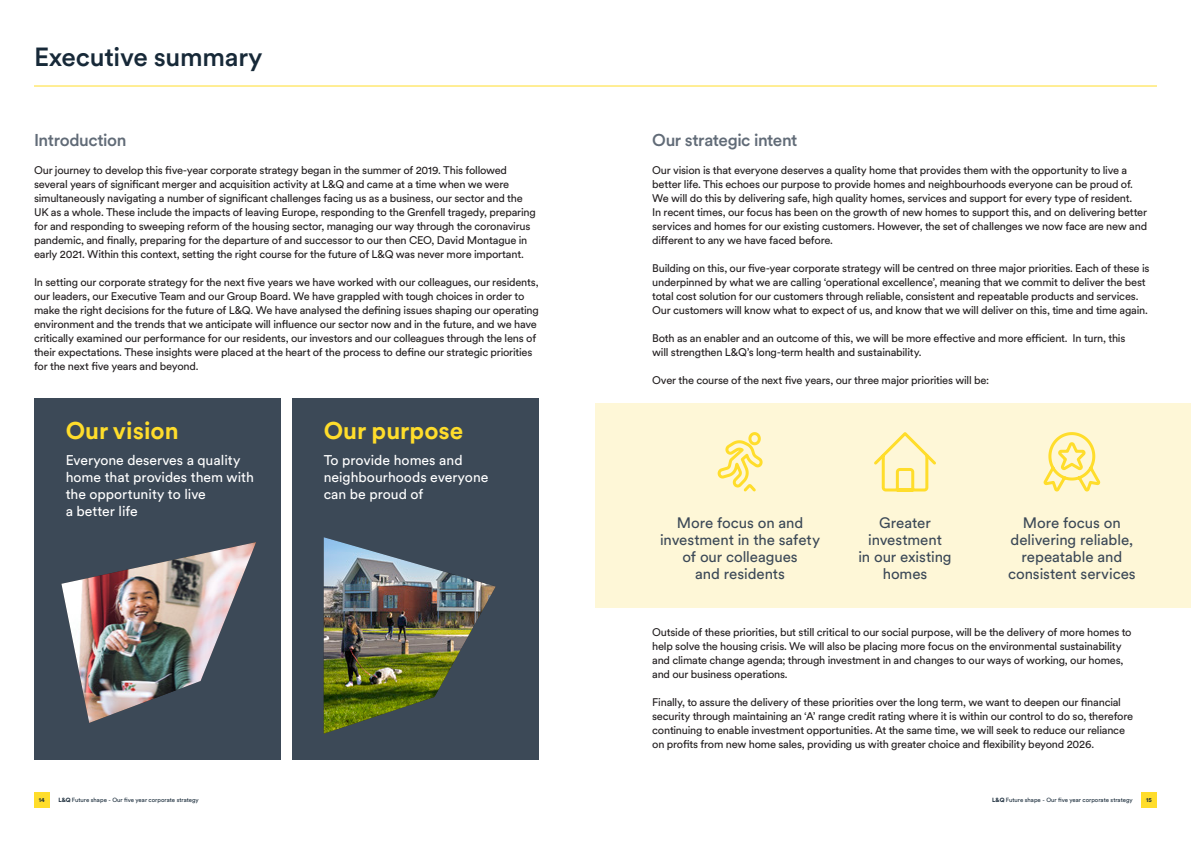
<style>
.page{position:relative;width:1191px;height:842px;background:#fff}
.page>*{position:absolute;margin:0;border:0;box-sizing:border-box;transform-origin:0 0}
.L_Q_Page_titles{font:500 26px "Circular XX";letter-spacing:-.01em;color:#172938}
.t1{font:700 24px "Circular XX";color:#ffdd2b}
._14PT_SUBHEADER{font:500 17px "Circular XX";letter-spacing:-.025em;color:#616b77}
.L_Q_Body_Copy{font:15px/17px "Circular XX";letter-spacing:-.005em;color:#3c4957;text-align:center}
.t2{font:14px/17px "Circular Std";color:#fff}
.t3{font:14px/17px "Circular XX";color:#fff}
._11_PT_BODY{font:11px/14px "Circular XX";letter-spacing:-.02em;color:#231f20}
.t4{font:6px "Circular XX";color:#172938}
.t5{font:700 6px "Circular XX";color:#172938}
.s1{font-weight:700}
</style>
<div class="page">
<div style="left:34px;top:398px;width:247px;height:362px;background:#3c4957"></div>
<div style="left:292px;top:398px;width:246px;height:362px;background:#3c4957"></div>
<hr style="left:34px;top:86px;width:1123px;height:1px;background:#ffdd2b">
<div style="left:595px;top:403px;width:596px;height:205px;background:#fef7d7"></div>
<svg style="left:874px;top:432px;width:62px;height:60px"></svg>
<svg style="left:1043px;top:432px;width:58px;height:60px"></svg>
<svg style="left:717px;top:432px;width:46px;height:60px"></svg>
<img style="left:61px;top:542px;width:195px;height:181px">
<img style="left:324px;top:537px;width:172px;height:197px">
<div style="left:1141px;top:792px;width:16px;height:16px;background:#ffdd2b"></div>
<div style="left:34px;top:792px;width:16px;height:16px;background:#ffdd2b"></div>
<p class="L_Q_Page_titles" style="left:34px;top:39px;width:230px">Executive summary</p>
<p class="_14PT_SUBHEADER" style="left:34px;top:128px;width:94px">Introduction</p>
<p class="_11_PT_BODY" style="left:34px;top:163px;width:503px">Our journey to develop this five-year corporate strategy began in the summer of 2019. This followed several years of significant merger and acquisition activity at L&amp;Q and came at a time when we were simultaneously navigating a number of significant challenges facing us as a business, our sector and the UK as a whole. These include the impacts of leaving Europe, responding to the Grenfell tragedy, preparing for and responding to sweeping reform of the housing sector, managing our way through the coronavirus pandemic, and finally, preparing for the departure of and successor to our then CEO, David Montague in early 2021. Within this context, setting the right course for the future of L&amp;Q was never more important.</p>
<p class="_11_PT_BODY" style="left:34px;top:275px;width:506px">In setting our corporate strategy for the next five years we have worked with our colleagues, our residents, our leaders, our Executive Team and our Group Board. We have grappled with tough choices in order to make the right decisions for the future of L&amp;Q. We have analysed the defining issues shaping our operating environment and the trends that we anticipate will influence our sector now and in the future, and we have critically examined our performance for our residents, our investors and our colleagues through the lens of their expectations. These insights were placed at the heart of the process to define our strategic priorities for the next five years and beyond.</p>
<p class="t1" style="left:66px;top:414px;width:114px">Our vision</p>
<p class="t2" style="left:66px;top:451px;width:190px">Everyone deserves a quality home that provides them with the opportunity to live<br>a better life</p>
<p class="t1" style="left:324px;top:414px;width:141px">Our purpose</p>
<p class="t3" style="left:324px;top:451px;width:166px">To provide homes and neighbourhoods everyone can be proud of</p>
<p class="_14PT_SUBHEADER" style="left:652px;top:128px;width:147px">Our strategic intent</p>
<p class="_11_PT_BODY" style="left:652px;top:163px;width:496px">Our vision is that everyone deserves a quality home that provides them with the opportunity to live a better life. This echoes our purpose to provide homes and neighbourhoods everyone can be proud of.<br>We will do this by delivering safe, high quality homes, services and support for every type of resident.<br>In recent times, our focus has been on the growth of new homes to support this, and on delivering better services and homes for our existing customers. However, the set of challenges we now face are new and different to any we have faced before.</p>
<p class="_11_PT_BODY" style="left:652px;top:261px;width:499px">Building on this, our five-year corporate strategy will be centred on three major priorities. Each of these is underpinned by what we are calling ‘operational excellence’, meaning that we commit to deliver the best total cost solution for our customers through reliable, consistent and repeatable products and services.<br>Our customers will know what to expect of us, and know that we will deliver on this, time and time again.</p>
<p class="_11_PT_BODY" style="left:652px;top:331px;width:475px">Both as an enabler and an outcome of this, we will be more effective and more efficient. In turn, this will strengthen L&amp;Q’s long-term health and sustainability.</p>
<p class="_11_PT_BODY" style="left:652px;top:373px;width:338px">Over the course of the next five years, our three major priorities will be:</p>
<p class="L_Q_Body_Copy" style="left:660px;top:514px;width:161px">More focus on and investment in the safety of our colleagues<br>and residents</p>
<p class="L_Q_Body_Copy" style="left:858px;top:514px;width:95px">Greater investment<br>in our existing homes</p>
<p class="L_Q_Body_Copy" style="left:1008px;top:514px;width:129px">More focus on delivering reliable, repeatable and consistent services</p>
<p class="_11_PT_BODY" style="left:652px;top:625px;width:481px">Outside of these priorities, but still critical to our social purpose, will be the delivery of more homes to help solve the housing crisis. We will also be placing more focus on the environmental sustainability and climate change agenda; through investment in and changes to our ways of working, our homes, and our business operations.</p>
<p class="_11_PT_BODY" style="left:652px;top:695px;width:482px">Finally, to assure the delivery of these priorities over the long term, we want to deepen our financial security through maintaining an ‘A’ range credit rating where it is within our control to do so, therefore continuing to enable investment opportunities. At the same time, we will seek to reduce our reliance on profits from new home sales, providing us with greater choice and flexibility beyond 2026.</p>
<p class="t5" style="left:39px;top:796px;width:7px">14</p>
<p class="t4" style="left:58px;top:796px;width:142px"><span class="s1">L&amp;Q</span> Future shape - Our five year corporate strategy</p>
<p class="t4" style="left:992px;top:796px;width:142px"><span class="s1">L&amp;Q</span> Future shape - Our five year corporate strategy</p>
<p class="t5" style="left:1146px;top:796px;width:7px">15</p>
</div>
